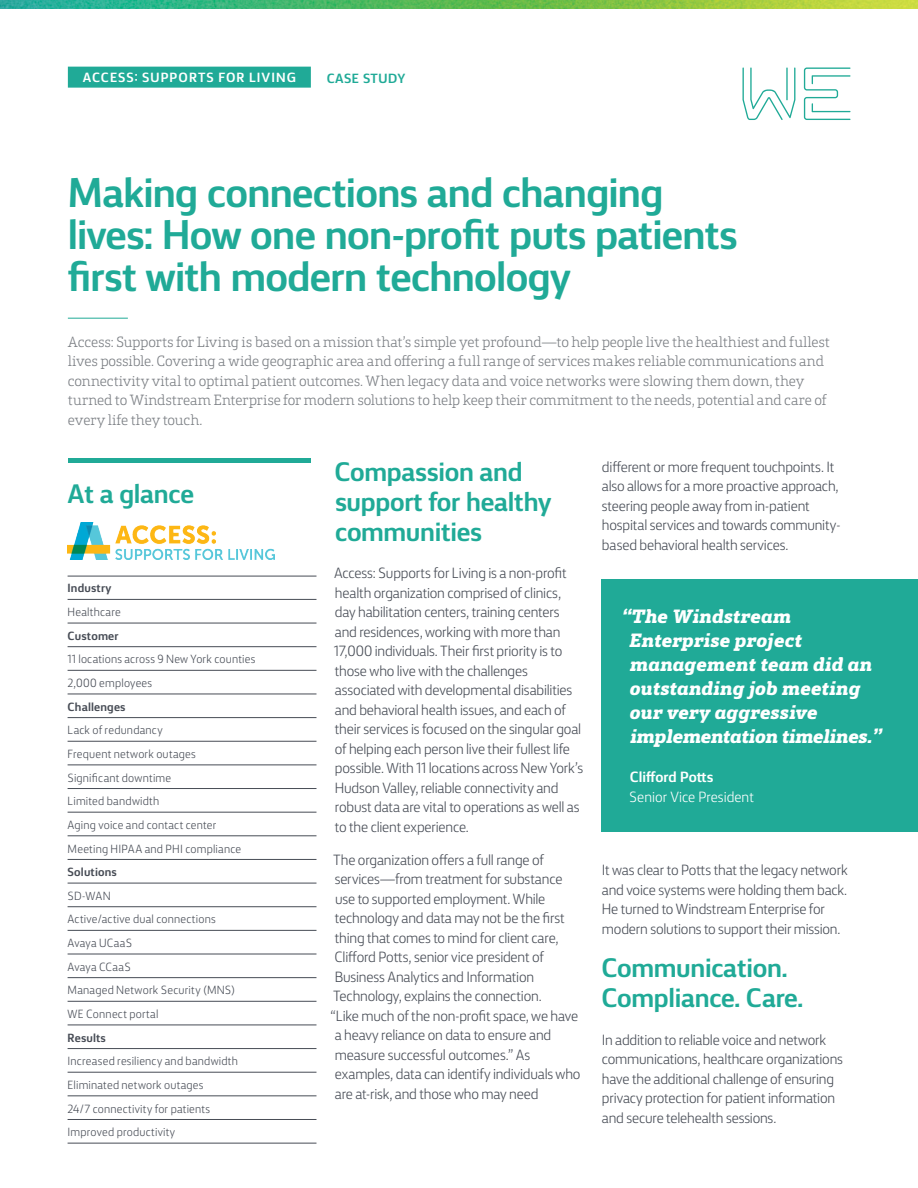
<style>
.page{position:relative;width:918px;height:1188px;background:#fff}
.page>*{position:absolute;margin:0;border:0;box-sizing:border-box;transform-origin:0 0}
.Big_Headline_-_38{font:700 42px/42px "FS Silas Sans";letter-spacing:-.015em;color:#20aa97}
.Subhead_Bold_-_18{font:700 27px/30px "FS Silas Sans";letter-spacing:-.01em;color:#20aa97}
.Case_study_9{font:italic 800 19.5px/24px "FS Silas Slab";letter-spacing:-.005em;color:#fff}
.Body_-_10_13{font:300 15px/19.5px "FS Silas Sans";letter-spacing:-.015em;color:#474c55}
.Subhead_Slab_-_11{font:300 15px/19.5px "FS Silas Slab";letter-spacing:-.015em;color:#797d82}
.Case_study_9-2{font:300 15px/19.5px "FS Silas Sans";color:#fff}
.Eyebrow_Highlight{font:700 13.5px "FS Silas Sans";letter-spacing:.075em;color:#fff}
.Eyebrow_9pt{font:700 13.5px "FS Silas Sans";letter-spacing:.03em;color:#20aa97}
.Bulleted_List_-_S{font:300 12px "FS Silas Sans";letter-spacing:.015em;color:#474c55}
.Bulleted_List_-_S-2{font:700 12px "FS Silas Sans";letter-spacing:.015em;color:#474c55}
.s1{font-weight:700}
</style>
<div class="page">
<hr style="left:68px;top:576px;width:248px;height:1px;background:#474c55">
<hr style="left:68px;top:599px;width:248px;height:1px;background:#474c55">
<hr style="left:68px;top:623px;width:248px;height:1px;background:#474c55">
<hr style="left:68px;top:646px;width:248px;height:1px;background:#474c55">
<hr style="left:68px;top:670px;width:248px;height:1px;background:#474c55">
<hr style="left:68px;top:694px;width:248px;height:1px;background:#474c55">
<hr style="left:68px;top:717px;width:248px;height:1px;background:#474c55">
<hr style="left:68px;top:741px;width:248px;height:1px;background:#474c55">
<hr style="left:68px;top:765px;width:248px;height:1px;background:#474c55">
<hr style="left:68px;top:788px;width:248px;height:1px;background:#474c55">
<hr style="left:68px;top:812px;width:248px;height:1px;background:#474c55">
<hr style="left:68px;top:836px;width:248px;height:1px;background:#474c55">
<hr style="left:68px;top:859px;width:248px;height:1px;background:#474c55">
<hr style="left:68px;top:883px;width:248px;height:1px;background:#474c55">
<hr style="left:68px;top:906px;width:248px;height:1px;background:#474c55">
<hr style="left:68px;top:930px;width:248px;height:1px;background:#474c55">
<hr style="left:68px;top:954px;width:248px;height:1px;background:#474c55">
<hr style="left:68px;top:977px;width:248px;height:1px;background:#474c55">
<hr style="left:68px;top:1001px;width:248px;height:1px;background:#474c55">
<hr style="left:68px;top:1025px;width:248px;height:1px;background:#474c55">
<hr style="left:68px;top:1048px;width:248px;height:1px;background:#474c55">
<hr style="left:68px;top:1072px;width:248px;height:1px;background:#474c55">
<hr style="left:68px;top:1096px;width:248px;height:1px;background:#474c55">
<hr style="left:68px;top:1119px;width:248px;height:1px;background:#474c55">
<hr style="left:68px;top:1143px;width:248px;height:1px;background:#474c55">
<svg style="left:804px;top:68px;width:47px;height:52px"></svg>
<hr style="left:786px;top:67px;width:2px;height:33px;background:#20aa97">
<svg style="left:742px;top:68px;width:53px;height:52px"></svg>
<hr style="left:68px;top:318px;width:60px;height:1px;background:#20aa97">
<img style="left:0;top:0;width:918px;height:9px">
<div style="left:68px;top:67px;width:243px;height:21px;background:#20aa97"></div>
<div style="left:68px;top:458px;width:243px;height:5px;background:#20aa97"></div>
<div style="left:602px;top:579px;width:316px;height:253px;background:#20aa97"></div>
<img style="left:68px;top:523px;width:206px;height:37px">
<p class="Eyebrow_Highlight" style="left:83px;top:66px;width:215px">ACCESS: SUPPORTS FOR LIVING</p>
<p class="Eyebrow_9pt" style="left:327px;top:66px;width:80px">CASE STUDY</p>
<p class="Big_Headline_-_38" style="left:68px;top:167px;width:671px">Making connections and changing lives: How one non-profit puts patients first with modern technology</p>
<p class="Subhead_Slab_-_11" style="left:68px;top:330px;width:764px">Access: Supports for Living is based on a mission that’s simple yet profound—to help people live the healthiest and fullest lives possible. Covering a wide geographic area and offering a full range of services makes reliable communications and connectivity vital to optimal patient outcomes. When legacy data and voice networks were slowing them down, they turned to Windstream Enterprise for modern solutions to help keep their commitment to the needs, potential and care of every life they touch.</p>
<p class="Subhead_Bold_-_18" style="left:68px;top:476px;width:128px">At a glance</p>
<p class="Bulleted_List_-_S-2" style="left:68px;top:578px;width:45px">Industry</p>
<p class="Bulleted_List_-_S" style="left:68px;top:603px;width:55px">Healthcare</p>
<p class="Bulleted_List_-_S-2" style="left:68px;top:625px;width:53px">Customer</p>
<p class="Bulleted_List_-_S" style="left:68px;top:650px;width:189px">11 locations across 9 New York counties</p>
<p class="Bulleted_List_-_S" style="left:68px;top:674px;width:86px">2,000 employees</p>
<p class="Bulleted_List_-_S-2" style="left:68px;top:696px;width:59px">Challenges</p>
<p class="Bulleted_List_-_S" style="left:68px;top:721px;width:97px">Lack of redundancy</p>
<p class="Bulleted_List_-_S" style="left:68px;top:745px;width:130px">Frequent network outages</p>
<p class="Bulleted_List_-_S" style="left:68px;top:768px;width:105px">Significant downtime</p>
<p class="Bulleted_List_-_S" style="left:68px;top:792px;width:93px">Limited bandwidth</p>
<p class="Bulleted_List_-_S" style="left:68px;top:816px;width:150px">Aging voice and contact center</p>
<p class="Bulleted_List_-_S" style="left:68px;top:839px;width:175px">Meeting HIPAA and PHI compliance</p>
<p class="Bulleted_List_-_S-2" style="left:68px;top:862px;width:51px">Solutions</p>
<p class="Bulleted_List_-_S" style="left:68px;top:887px;width:45px">SD-WAN</p>
<p class="Bulleted_List_-_S" style="left:68px;top:910px;width:150px">Active/active dual connections</p>
<p class="Bulleted_List_-_S" style="left:68px;top:934px;width:66px">Avaya UCaaS</p>
<p class="Bulleted_List_-_S" style="left:68px;top:958px;width:65px">Avaya CCaaS</p>
<p class="Bulleted_List_-_S" style="left:68px;top:981px;width:169px">Managed Network Security (MNS)</p>
<p class="Bulleted_List_-_S" style="left:68px;top:1005px;width:92px">WE Connect portal</p>
<p class="Bulleted_List_-_S-2" style="left:68px;top:1027px;width:40px">Results</p>
<p class="Bulleted_List_-_S" style="left:68px;top:1052px;width:172px">Increased resiliency and bandwidth</p>
<p class="Bulleted_List_-_S" style="left:68px;top:1076px;width:137px">Eliminated network outages</p>
<p class="Bulleted_List_-_S" style="left:68px;top:1099px;width:144px">24/7 connectivity for patients</p>
<p class="Bulleted_List_-_S" style="left:68px;top:1123px;width:109px">Improved productivity</p>
<p class="Subhead_Bold_-_18" style="left:335px;top:454px;width:218px">Compassion and support for healthy communities</p>
<p class="Body_-_10_13" style="left:334px;top:562px;width:251px">Access: Supports for Living is a non-profit health organization comprised of clinics, day habilitation centers, training centers and residences, working with more than 17,000 individuals. Their first priority is to those who live with the challenges associated with developmental disabilities and behavioral health issues, and each of their services is focused on the singular goal of helping each person live their fullest life possible. With 11 locations across New York’s Hudson Valley, reliable connectivity and robust data are vital to operations as well as to the client experience.</p>
<p class="Body_-_10_13" style="left:331px;top:849px;width:251px">The organization offers a full range of services—from treatment for substance use to supported employment. While technology and data may not be the first thing that comes to mind for client care, Clifford Potts, senior vice president of Business Analytics and Information Technology, explains the connection.<br>“Like much of the non-profit space, we have a heavy reliance on data to ensure and measure successful outcomes.” As examples, data can identify individuals who are at-risk, and those who may need</p>
<p class="Body_-_10_13" style="left:602px;top:456px;width:240px">different or more frequent touchpoints. It also allows for a more proactive approach, steering people away from in-patient hospital services and towards community&shy;based behavioral health services.</p>
<p class="Case_study_9" style="left:629px;top:603px;width:254px;text-indent:-8px">“The Windstream<br>Enterprise project management team did an outstanding job meeting our very aggressive implementation timelines.”</p>
<p class="Case_study_9-2" style="left:629px;top:766px;width:126px"><span class="s1">Clifford Potts<br></span>Senior Vice President</p>
<p class="Body_-_10_13" style="left:602px;top:859px;width:248px">It was clear to Potts that the legacy network and voice systems were holding them back.<br>He turned to Windstream Enterprise for modern solutions to support their mission.</p>
<p class="Subhead_Bold_-_18" style="left:602px;top:950px;width:203px">Communication.<br>Compliance. Care.</p>
<p class="Body_-_10_13" style="left:602px;top:1029px;width:243px">In addition to reliable voice and network communications, healthcare organizations have the additional challenge of ensuring privacy protection for patient information and secure telehealth sessions.</p>
</div>
